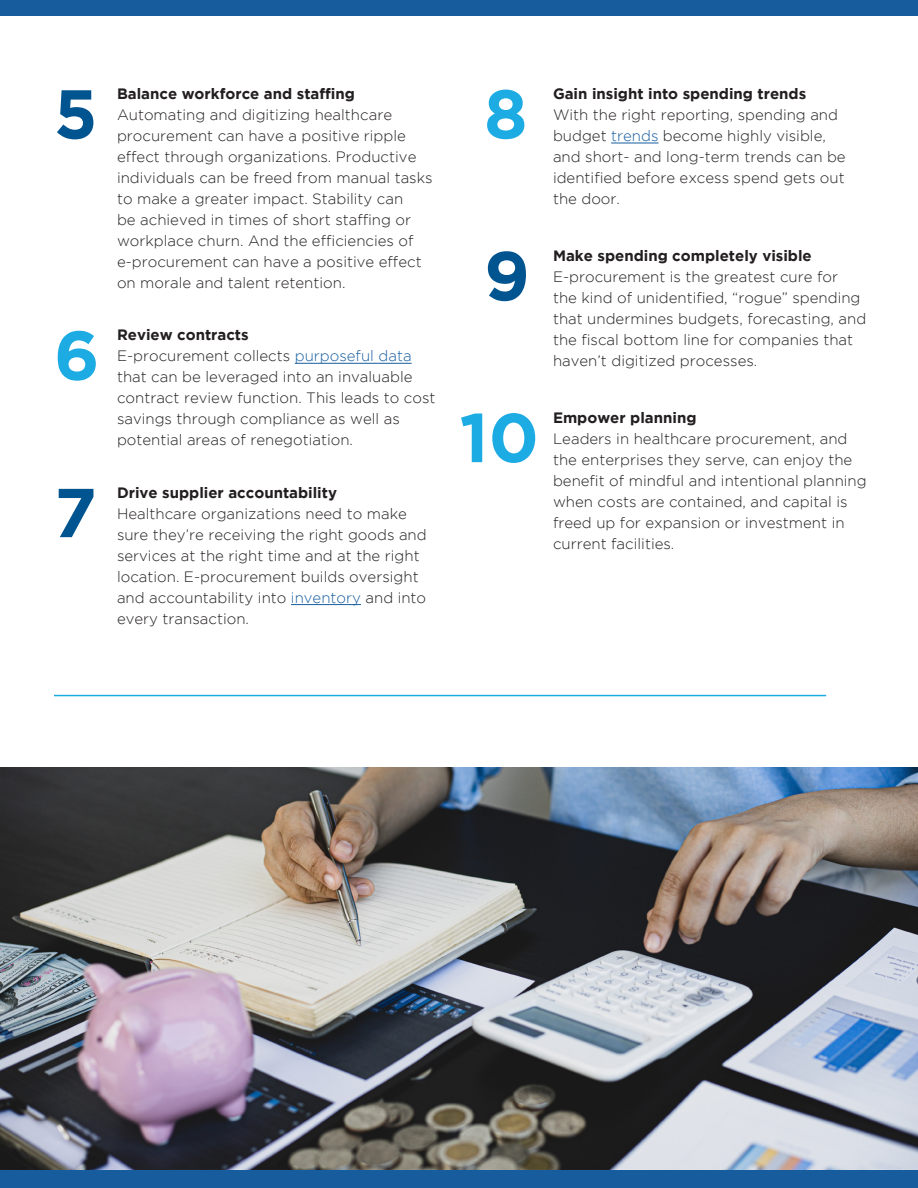
<style>
.page{position:relative;width:918px;height:1188px;background:#fff}
.page>*{position:absolute;margin:0;border:0;box-sizing:border-box;transform-origin:0 0}
.t1{font:700 69px "Gotham";color:#1cace3}
.t2{font:700 69px "Gotham";color:#00548f}
.t3{font:300 15px/21px "Gotham";color:#231f20}
.t4{font:700 15px "Gotham";color:#231f20}
.s1{font-weight:700}
.s2{color:#175d9e}
</style>
<div class="page">
<hr style="left:611px;top:143px;width:47px;height:1px;background:#175d9e">
<hr style="left:54px;top:695px;width:772px;height:1px;background:#1cace3">
<div style="left:0;top:785px;width:918px;height:403px;background:#175d9e"></div>
<div style="left:0;top:0;width:918px;height:15px;background:#175d9e"></div>
<hr style="left:291px;top:604px;width:70px;height:1px;background:#175d9e">
<hr style="left:295px;top:363px;width:117px;height:1px;background:#175d9e">
<img style="left:1px;top:767px;width:917px;height:403px">
<p class="t3" style="left:117px;top:83px;width:317px"><span class="s1">Balance workforce and staffing </span>Automating and digitizing healthcare procurement can have a positive ripple effect through organizations. Productive individuals can be freed from manual tasks to make a greater impact. Stability can<br>be achieved in times of short staffing or workplace churn. And the efficiencies of e-procurement can have a positive effect on morale and talent retention.</p>
<p class="t2" style="left:54px;top:74px;width:45px">5</p>
<p class="t4" style="left:553px;top:85px;width:255px">Gain insight into spending trends</p>
<p class="t1" style="left:484px;top:74px;width:45px">8</p>
<p class="t3" style="left:553px;top:104px;width:294px">With the right reporting, spending and budget <span class="s2">trends</span> become highly visible, and short- and long-term trends can be identified before excess spend gets out the door.</p>
<p class="t2" style="left:484px;top:236px;width:47px">9</p>
<p class="t4" style="left:553px;top:247px;width:260px">Make spending completely visible</p>
<p class="t3" style="left:553px;top:266px;width:315px">E-procurement is the greatest cure for<br>the kind of unidentified, “rogue” spending that undermines budgets, forecasting, and the fiscal bottom line for companies that haven’t digitized processes.</p>
<p class="t1" style="left:54px;top:316px;width:47px">6</p>
<p class="t4" style="left:117px;top:326px;width:133px">Review contracts</p>
<p class="t3" style="left:117px;top:345px;width:320px">E-procurement collects <span class="s2">purposeful data </span>that can be leveraged into an invaluable contract review function. This leads to cost savings through compliance as well as potential areas of renegotiation.</p>
<p class="t1" style="left:459px;top:398px;width:81px">10</p>
<p class="t4" style="left:553px;top:409px;width:145px">Empower planning</p>
<p class="t3" style="left:553px;top:428px;width:315px">Leaders in healthcare procurement, and the enterprises they serve, can enjoy the benefit of mindful and intentional planning when costs are contained, and capital is freed up for expansion or investment in current facilities.</p>
<p class="t2" style="left:54px;top:473px;width:44px">7</p>
<p class="t4" style="left:117px;top:484px;width:222px">Drive supplier accountability</p>
<p class="t3" style="left:117px;top:503px;width:311px">Healthcare organizations need to make sure they’re receiving the right goods and services at the right time and at the right location. E-procurement builds oversight and accountability into <span class="s2">inventory</span> and into every transaction.</p>
</div>
